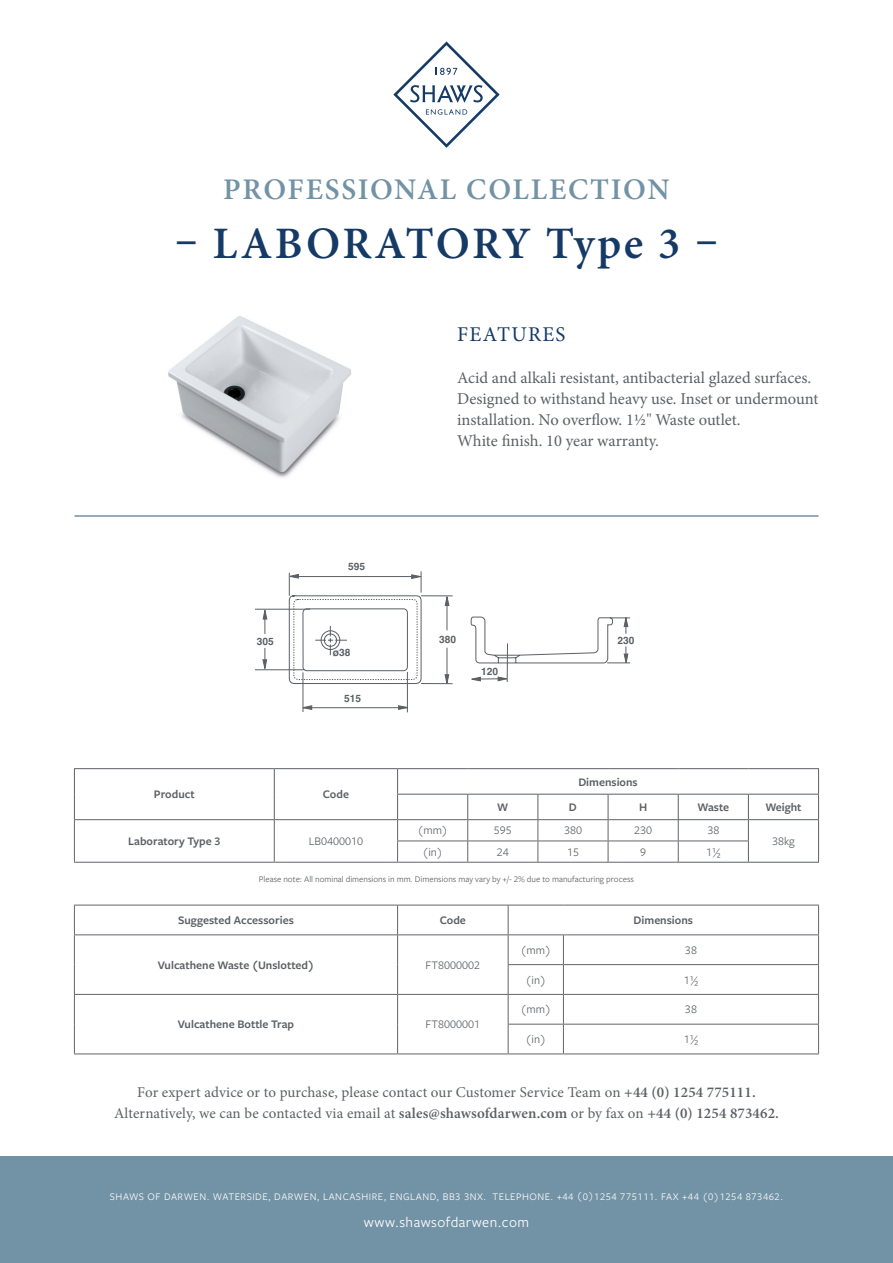
<style>
.page{position:relative;width:893px;height:1263px;background:#fff}
.page>*{position:absolute;margin:0;border:0;box-sizing:border-box;transform-origin:0 0}
.t1{font:600 45px "Minion Pro";letter-spacing:.05em;color:#153a65}
.t2{font:600 30px "Minion Pro";letter-spacing:.055em;color:#7292a5}
.t3{font:21px "Minion Pro";letter-spacing:.06em;color:#153a65}
.t4{font:16.5px/21px "Minion Pro";color:#5c6065}
.t5{font:15px/21px "Minion Pro";letter-spacing:.01em;color:#5c6065;text-align:center}
.t6{font:15px "Freight Sans Pro";letter-spacing:.03em;color:#fff}
.Product_Text{font:600 12px "Freight Sans Pro";color:#5c6065}
.Product_Text-2{font:12px "Freight Sans Pro";color:#5c6065}
.t7{font:10.5px "Freight Sans Pro";letter-spacing:.05em;color:#fff}
.t8{font:700 10.2px "Helvetica";color:#5c6065}
.Product_Text-3{font:9px "Freight Sans Pro";color:#5c6065}
.s1{font-weight:600}
</style>
<div class="page">
<div style="left:0;top:1157px;width:893px;height:106px;background:#7292a5"></div>
<svg style="left:393px;top:41px;width:107px;height:107px"></svg>
<img style="left:168px;top:316px;width:183px;height:162px">
<svg style="left:679px;top:769px;width:139px;height:93px"></svg>
<hr style="left:74px;top:768px;width:200px;height:1px;background:#5c6065">
<hr style="left:274px;top:768px;width:124px;height:1px;background:#5c6065">
<hr style="left:398px;top:768px;width:70px;height:1px;background:#5c6065">
<hr style="left:468px;top:768px;width:70px;height:1px;background:#5c6065">
<hr style="left:538px;top:768px;width:70px;height:1px;background:#5c6065">
<hr style="left:608px;top:768px;width:70px;height:1px;background:#5c6065">
<hr style="left:678px;top:768px;width:70px;height:1px;background:#5c6065">
<hr style="left:748px;top:768px;width:71px;height:1px;background:#5c6065">
<hr style="left:678px;top:794px;width:70px;height:1px;background:#5c6065">
<hr style="left:748px;top:794px;width:71px;height:1px;background:#5c6065">
<hr style="left:74px;top:862px;width:200px;height:1px;background:#63656a">
<hr style="left:274px;top:862px;width:124px;height:1px;background:#63656a">
<hr style="left:678px;top:819px;width:70px;height:1px;background:#5c6065">
<hr style="left:748px;top:819px;width:71px;height:1px;background:#5c6065">
<svg style="left:818px;top:769px;width:1px;height:93px"></svg>
<hr style="left:748px;top:862px;width:71px;height:1px;background:#5c6065">
<svg style="left:74px;top:769px;width:605px;height:93px"></svg>
<hr style="left:398px;top:862px;width:70px;height:1px;background:#63656a">
<hr style="left:468px;top:862px;width:70px;height:1px;background:#63656a">
<hr style="left:538px;top:862px;width:70px;height:1px;background:#63656a">
<hr style="left:608px;top:862px;width:71px;height:1px;background:#63656a">
<hr style="left:679px;top:840px;width:70px;height:1px;background:#5c6065">
<svg style="left:748px;top:794px;width:1px;height:68px"></svg>
<hr style="left:679px;top:862px;width:69px;height:1px;background:#5c6065">
<hr style="left:255px;top:609px;width:55px;height:1px;background:#5c6065">
<hr style="left:255px;top:669px;width:49px;height:1px;background:#5c6065">
<svg style="left:263px;top:571px;width:367px;height:141px"></svg>
<hr style="left:74px;top:515px;width:745px;height:2px;background:#7292a5">
<svg style="left:75px;top:906px;width:743px;height:147px"></svg>
<hr style="left:74px;top:905px;width:324px;height:1px;background:#63656a">
<svg style="left:74px;top:905px;width:1px;height:29px"></svg>
<hr style="left:398px;top:905px;width:110px;height:1px;background:#63656a">
<svg style="left:397px;top:905px;width:1px;height:29px"></svg>
<hr style="left:508px;top:905px;width:55px;height:1px;background:#63656a">
<hr style="left:563px;top:905px;width:256px;height:1px;background:#63656a">
<hr style="left:74px;top:934px;width:324px;height:1px;background:#63656a">
<hr style="left:74px;top:935px;width:1px;height:30px;background:#63656a">
<hr style="left:398px;top:934px;width:110px;height:1px;background:#63656a">
<hr style="left:397px;top:935px;width:1px;height:30px;background:#63656a">
<hr style="left:508px;top:934px;width:55px;height:1px;background:#63656a">
<hr style="left:563px;top:934px;width:256px;height:1px;background:#63656a">
<hr style="left:508px;top:964px;width:55px;height:1px;background:#63656a">
<hr style="left:563px;top:964px;width:256px;height:1px;background:#63656a">
<hr style="left:74px;top:994px;width:324px;height:1px;background:#63656a">
<hr style="left:398px;top:994px;width:110px;height:1px;background:#63656a">
<svg style="left:74px;top:965px;width:1px;height:88px"></svg>
<svg style="left:397px;top:965px;width:1px;height:88px"></svg>
<hr style="left:74px;top:1053px;width:324px;height:1px;background:#63656a">
<hr style="left:398px;top:1053px;width:110px;height:1px;background:#63656a">
<hr style="left:508px;top:994px;width:55px;height:1px;background:#63656a">
<hr style="left:563px;top:994px;width:256px;height:1px;background:#63656a">
<hr style="left:508px;top:1024px;width:55px;height:1px;background:#63656a">
<svg style="left:508px;top:905px;width:1px;height:148px"></svg>
<hr style="left:563px;top:1024px;width:256px;height:1px;background:#63656a">
<svg style="left:563px;top:935px;width:1px;height:118px"></svg>
<svg style="left:818px;top:905px;width:1px;height:148px"></svg>
<hr style="left:508px;top:1053px;width:55px;height:1px;background:#63656a">
<hr style="left:563px;top:1053px;width:256px;height:1px;background:#63656a">
<h3 class="t2" style="left:223px;top:169px;width:448px">PROFESSIONAL COLLECTION</h3>
<h3 class="t1" style="left:175px;top:212px;width:545px">– LABORATORY Type 3 –</h3>
<p class="t8" style="left:348px;top:558px;width:19px">595</p>
<p class="t3" style="left:457px;top:320px;width:110px">FEATURES</p>
<p class="t4" style="left:457px;top:367px;width:363px">Acid and alkali resistant, antibacterial glazed surfaces.<br>Designed to withstand heavy use. Inset or undermount installation. No overflow. 1½" Waste outlet.<br>White finish. 10 year warranty.</p>
<p class="t8" style="left:257px;top:633px;width:19px">305</p>
<p class="t8" style="left:439px;top:631px;width:19px">380</p>
<p class="t8" style="left:333px;top:644px;width:19px">ø38</p>
<p class="t8" style="left:344px;top:690px;width:19px">515</p>
<p class="t8" style="left:481px;top:663px;width:19px">120</p>
<p class="t8" style="left:617px;top:632px;width:19px">230</p>
<p class="Product_Text" style="left:154px;top:786px;width:42px">Product</p>
<p class="Product_Text" style="left:323px;top:786px;width:28px">Code</p>
<p class="Product_Text" style="left:578px;top:773px;width:61px">Dimensions</p>
<p class="Product_Text" style="left:497px;top:799px;width:13px">W</p>
<p class="Product_Text" style="left:569px;top:799px;width:9px">D</p>
<p class="Product_Text" style="left:639px;top:799px;width:10px">H</p>
<p class="Product_Text" style="left:697px;top:799px;width:33px">Waste</p>
<p class="Product_Text" style="left:765px;top:799px;width:38px">Weight</p>
<p class="Product_Text" style="left:128px;top:833px;width:94px">Laboratory Type 3</p>
<p class="Product_Text-2" style="left:309px;top:833px;width:56px">LB0400010</p>
<p class="Product_Text-2" style="left:417px;top:822px;width:32px">(mm)</p>
<p class="Product_Text-2" style="left:494px;top:822px;width:19px">595</p>
<p class="Product_Text-2" style="left:564px;top:822px;width:19px">380</p>
<p class="Product_Text-2" style="left:634px;top:822px;width:19px">230</p>
<p class="Product_Text-2" style="left:707px;top:822px;width:13px">38</p>
<p class="Product_Text-2" style="left:422px;top:844px;width:22px">(in)</p>
<p class="Product_Text-2" style="left:497px;top:844px;width:13px">24</p>
<p class="Product_Text-2" style="left:567px;top:844px;width:13px">15</p>
<p class="Product_Text-2" style="left:640px;top:844px;width:7px">9</p>
<p class="Product_Text-2" style="left:706px;top:844px;width:16px">1½</p>
<p class="Product_Text-3" style="left:259px;top:873px;width:377px">Please note: All nominal dimensions in mm. Dimensions may vary by +/- 2% due to manufacturing process</p>
<p class="Product_Text" style="left:178px;top:912px;width:117px">Suggested Accessories</p>
<p class="Product_Text" style="left:440px;top:912px;width:28px">Code</p>
<p class="Product_Text" style="left:634px;top:912px;width:61px">Dimensions</p>
<p class="Product_Text" style="left:158px;top:957px;width:158px">Vulcathene Waste (Unslotted)</p>
<p class="Product_Text-2" style="left:426px;top:957px;width:56px">FT8000002</p>
<p class="Product_Text-2" style="left:520px;top:942px;width:32px">(mm)</p>
<p class="Product_Text-2" style="left:685px;top:942px;width:14px">38</p>
<p class="Product_Text-2" style="left:525px;top:972px;width:22px">(in)</p>
<p class="Product_Text-2" style="left:684px;top:972px;width:16px">1½</p>
<p class="Product_Text" style="left:178px;top:1016px;width:118px">Vulcathene Bottle Trap</p>
<p class="Product_Text-2" style="left:426px;top:1016px;width:56px">FT8000001</p>
<p class="Product_Text-2" style="left:520px;top:1001px;width:32px">(mm)</p>
<p class="Product_Text-2" style="left:685px;top:1001px;width:14px">38</p>
<p class="Product_Text-2" style="left:525px;top:1031px;width:22px">(in)</p>
<p class="Product_Text-2" style="left:684px;top:1031px;width:16px">1½</p>
<p class="Product_Text-2" style="left:772px;top:833px;width:24px">38kg</p>
<h3 class="t5" style="left:114px;top:1082px;width:666px">For expert advice or to purchase, please contact our Customer Service Team on <span class="s1">+44 (0) 1254 775111.<br></span>Alternatively, we can be contacted via email at <span class="s1">sales@shawsofdarwen.com</span> or by fax on <span class="s1">+44 (0) 1254 873462.</span></h3>
<p class="t7" style="left:110px;top:1189px;width:675px">SHAWS OF DARWEN. WATERSIDE, DARWEN, LANCASHIRE, ENGLAND, BB3 3NX. TELEPHONE. +44 (0)1254 775111. FAX +44 (0)1254 873462.</p>
<p class="t6" style="left:364px;top:1212px;width:167px">www.shawsofdarwen.com</p>
</div>
